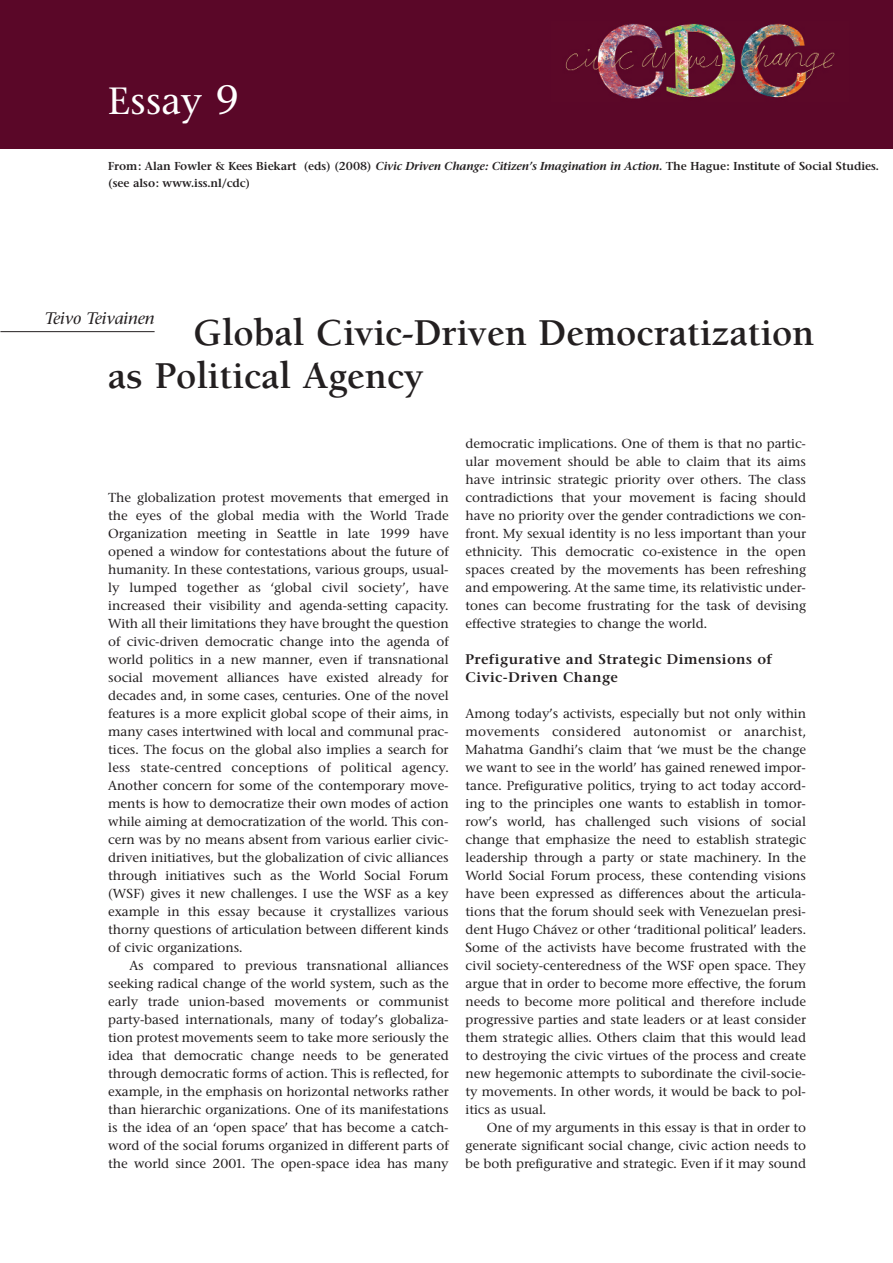
<style>
.page{position:relative;width:893px;height:1263px;background:#fff}
.page>*{position:absolute;margin:0;border:0;box-sizing:border-box;transform-origin:0 0}
.t1{font:700 39px/43.5px "Berkeley";color:#231f20}
.t2{font:500 37.5px "Stone Serif BQ";color:#fff}
.t3{font:italic 500 16.5px "Stone Serif BQ";color:#231f20}
.t4{font:600 13.8px/18px "Stone Serif BQ";letter-spacing:.03em;color:#231f20}
.t5{font:500 12.9px/18px "Stone Serif BQ";color:#231f20;text-align:justify}
.t6{font:600 11.4px/17px "Stone Serif BQ";color:#231f20}
.s1{font-size:40.5px}
.s2{font-style:italic}
</style>
<div class="page">
<div style="left:0;top:0;width:892px;height:149px;background:#5a0728"></div>
<img style="left:565px;top:23px;width:270px;height:76px">
<hr style="left:0;top:331px;width:155px;height:1px;background:#231f20">
<h2 class="t2" style="left:108px;top:86px;width:133px">Essay <span class="s1">9</span></h2>
<p class="t6" style="left:108px;top:158px;width:772px">From: Alan Fowler &amp; Kees Biekart (eds) (2008) <span class="s2">Civic Driven Change: Citizen’s Imagination in Action.</span> The Hague: Institute of Social Studies. (see also: www.iss.nl/cdc)</p>
<p class="t3" style="left:44px;top:312px;width:111px">Teivo Teivainen</p>
<h1 class="t1" style="left:108px;top:314px;width:707px;text-indent:85px">Global Civic-Driven Democratization as Political Agency</h1>
<p class="t5" style="left:108px;top:490px;width:342px">The globalization protest movements that emerged in the eyes of the global media with the World Trade Organization meeting in Seattle in late 1999 have opened a window for contestations about the future of humanity. In these contestations, various groups, usual&shy;ly lumped together as ‘global civil society’, have increased their visibility and agenda-setting capacity.<br>With all their limitations they have brought the question of civic-driven democratic change into the agenda of world politics in a new manner, even if transnational social movement alliances have existed already for decades and, in some cases, centuries. One of the novel features is a more explicit global scope of their aims, in many cases intertwined with local and communal prac&shy;tices. The focus on the global also implies a search for less state-centred conceptions of political agency.<br>Another concern for some of the contemporary move&shy;ments is how to democratize their own modes of action while aiming at democratization of the world. This con&shy;cern was by no means absent from various earlier civic&shy;driven initiatives, but the globalization of civic alliances through initiatives such as the World Social Forum (WSF) gives it new challenges. I use the WSF as a key example in this essay because it crystallizes various thorny questions of articulation between different kinds of civic organizations.</p>
<p class="t5" style="left:108px;top:958px;width:342px;text-indent:21px">As compared to previous transnational alliances seeking radical change of the world system, such as the early trade union-based movements or communist party-based internationals, many of today’s globaliza&shy;tion protest movements seem to take more seriously the idea that democratic change needs to be generated through democratic forms of action. This is reflected, for example, in the emphasis on horizontal networks rather than hierarchic organizations. One of its manifestations is the idea of an ‘open space’ that has become a catch&shy;word of the social forums organized in different parts of the world since 2001. The open-space idea has many</p>
<p class="t5" style="left:465px;top:436px;width:342px">democratic implications. One of them is that no partic&shy;ular movement should be able to claim that its aims have intrinsic strategic priority over others. The class contradictions that your movement is facing should have no priority over the gender contradictions we con&shy;front. My sexual identity is no less important than your ethnicity. This democratic co-existence in the open spaces created by the movements has been refreshing and empowering. At the same time, its relativistic under&shy;tones can become frustrating for the task of devising effective strategies to change the world.</p>
<p class="t4" style="left:465px;top:651px;width:308px">Prefigurative and Strategic Dimensions of<br>Civic-Driven Change</p>
<p class="t5" style="left:465px;top:706px;width:342px">Among today’s activists, especially but not only within movements considered autonomist or anarchist, Mahatma Gandhi’s claim that ‘we must be the change we want to see in the world’ has gained renewed impor&shy;tance. Prefigurative politics, trying to act today accord&shy;ing to the principles one wants to establish in tomor&shy;row’s world, has challenged such visions of social change that emphasize the need to establish strategic leadership through a party or state machinery. In the World Social Forum process, these contending visions have been expressed as differences about the articula&shy;tions that the forum should seek with Venezuelan presi&shy;dent Hugo Chávez or other ‘traditional political’ leaders.<br>Some of the activists have become frustrated with the civil society-centeredness of the WSF open space. They argue that in order to become more effective, the forum needs to become more political and therefore include progressive parties and state leaders or at least consider them strategic allies. Others claim that this would lead to destroying the civic virtues of the process and create new hegemonic attempts to subordinate the civil-socie&shy;ty movements. In other words, it would be back to pol&shy;itics as usual.</p>
<p class="t5" style="left:465px;top:1120px;width:342px;text-indent:21px">One of my arguments in this essay is that in order to generate significant social change, civic action needs to be both prefigurative and strategic. Even if it may sound</p>
</div>
